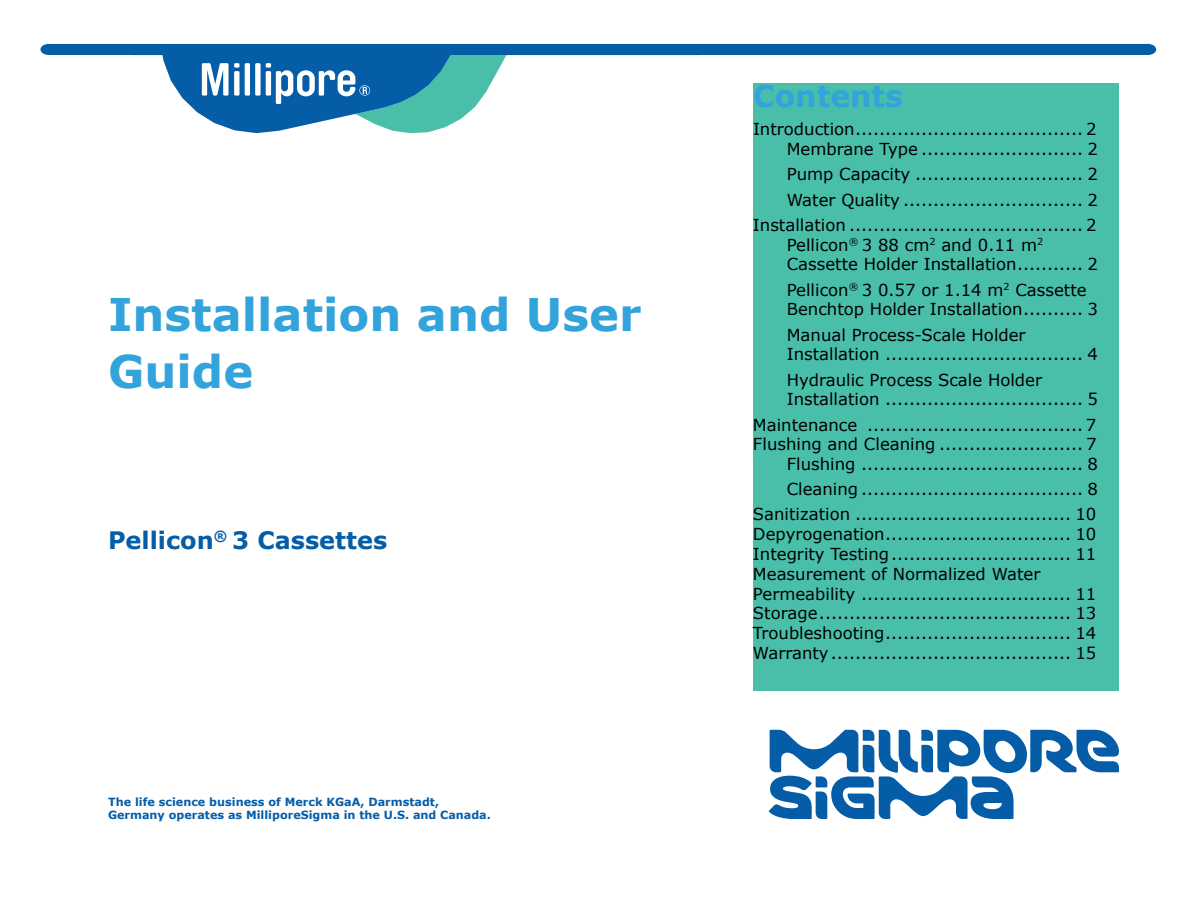
<style>
.page{position:relative;width:1200px;height:900px;background:#fff}
.page>*{position:absolute;margin:0;border:0;box-sizing:border-box;transform-origin:0 0}
.t1{font:700 45px/56.4px "Verdana";color:#33a3dc}
.t2{font:700 30px "Verdana";color:#33a3dc}
.t3{font:700 24px "Verdana";color:#055da8}
.t4{font:16.5px/19.8px "Verdana";color:#000}
.t5{font:700 11.25px/13.5px "Verdana";color:#055da8}
</style>
<div class="page">
<div style="left:753px;top:84px;width:366px;height:607px;background:#49bfaa"></div>
<svg style="left:40px;top:44px;width:1116px;height:89px"></svg>
<svg style="left:769px;top:730px;width:350px;height:89px"></svg>
<h1 class="t1" style="left:108px;top:286px;width:535px">Installation and User<br>Guide</h1>
<h3 class="t3" style="left:108px;top:524px;width:281px">Pellicon<sup>®</sup> 3 Cassettes</h3>
<p class="t5" style="left:108px;top:794px;width:384px">The life science business of Merck KGaA, Darmstadt,<br>Germany operates as MilliporeSigma in the U.S. and Canada.</p>
<h2 class="t2" style="left:753px;top:74px;width:152px">Contents</h2>
<p class="t4" style="left:753px;top:119px;width:346px;text-align:right">Introduction...................................... 2<br>Membrane Type ........................... 2</p>
<p class="t4" style="left:753px;top:162px;width:346px;line-height:25.2px;text-align:right">Pump Capacity ............................ 2<br>Water Quality .............................. 2<br>Installation ....................................... 2</p>
<p class="t4" style="left:787px;top:234px;width:313px">Pellicon<sup>®</sup> 3 88 cm<sup>2</sup> and 0.11 m<sup>2<br></sup>Cassette Holder Installation........... 2</p>
<p class="t4" style="left:787px;top:279px;width:313px">Pellicon<sup>®</sup> 3 0.57 or 1.14 m<sup>2</sup> Cassette<br>Benchtop Holder Installation.......... 3</p>
<p class="t4" style="left:787px;top:324px;width:313px">Manual Process-Scale Holder<br>Installation ................................. 4</p>
<p class="t4" style="left:787px;top:369px;width:313px">Hydraulic Process Scale Holder<br>Installation ................................. 5</p>
<p class="t4" style="left:753px;top:414px;width:347px;text-align:right">Maintenance .................................... 7<br>Flushing and Cleaning ........................ 7<br>Flushing ..................................... 8</p>
<p class="t4" style="left:753px;top:477px;width:346px;line-height:25.2px;text-align:right">Cleaning ..................................... 8<br>Sanitization .................................... 10</p>
<p class="t4" style="left:753px;top:524px;width:345px">Depyrogenation............................... 10<br>Integrity Testing.............................. 11<br>Measurement of Normalized Water Permeability ................................... 11<br>Storage.......................................... 13<br>Troubleshooting............................... 14<br>Warranty........................................ 15</p>
</div>
